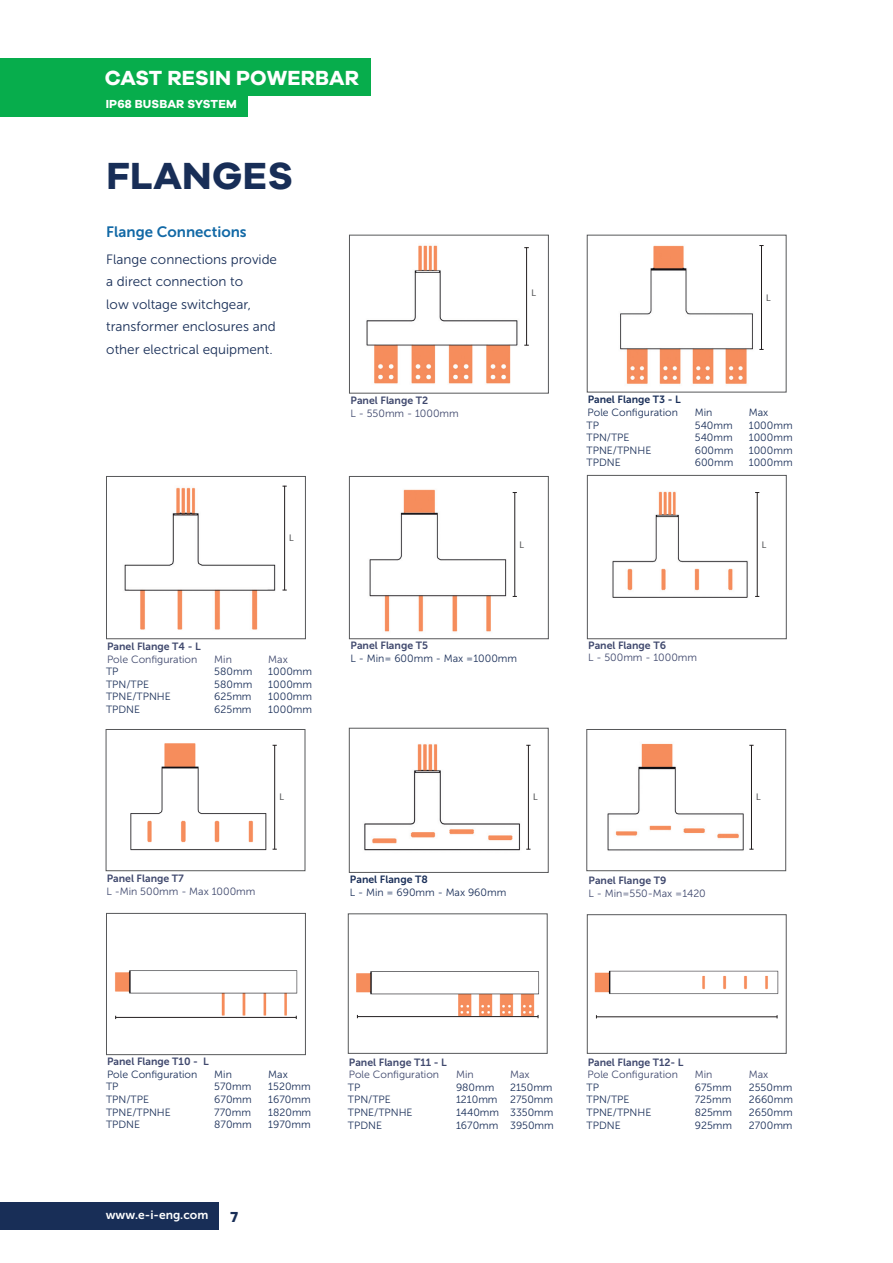
<style>
.page{position:relative;width:893px;height:1263px;background:#fff}
.page>*{position:absolute;margin:0;border:0;box-sizing:border-box;transform-origin:0 0}
.t1{font:700 39px "Galano Grotesque DEMO";letter-spacing:.01em;color:#182e57}
.t2{font:700 21.15px "Galano Grotesque DEMO";letter-spacing:.005em;color:#fff}
.t3{font:15px "Museo Sans 700";color:#1269a6}
.t4{font:700 15px "Galano Grotesque DEMO";color:#182e57}
.BODYTEXT{font:13.5px/22.5px "Museo Sans 300";color:#182e57}
.t5{font:700 12px "Galano Grotesque DEMO";letter-spacing:.01em;color:#fff}
.t6{font:12px "Museo Sans 700";color:#fff}
.Caption2{font:10.5px "Museo Sans 300";color:#192e58}
.Caption2-2{font:10.5px "Museo Sans 300";color:#3f486d}
.t7{font:10.5px "Museo Sans 700";color:#3f486d}
.t8{font:10.5px "Museo Sans 700";color:#192e58}
.t9{font:9.75px "Myriad Pro";color:#57585a}
</style>
<div class="page">
<img style="left:366px;top:245px;width:163px;height:139px">
<hr style="left:526px;top:247px;width:1px;height:98px;background:#231f20">
<div style="left:349px;top:235px;width:200px;height:158px;border:1px solid #57585a"></div>
<img style="left:620px;top:245px;width:143px;height:139px">
<img style="left:124px;top:485px;width:163px;height:145px">
<div style="left:106px;top:476px;width:200px;height:163px;border:1px solid #57585a"></div>
<img style="left:369px;top:489px;width:148px;height:143px">
<div style="left:349px;top:476px;width:199px;height:163px;border:1px solid #57585a"></div>
<img style="left:612px;top:491px;width:148px;height:107px">
<div style="left:587px;top:475px;width:199px;height:164px;border:1px solid #57585a"></div>
<img style="left:130px;top:743px;width:147px;height:108px">
<div style="left:106px;top:729px;width:199px;height:142px;border:1px solid #57585a"></div>
<img style="left:364px;top:744px;width:167px;height:107px">
<div style="left:349px;top:728px;width:199px;height:145px;border:1px solid #57585a"></div>
<img style="left:607px;top:743px;width:147px;height:108px">
<div style="left:587px;top:729px;width:199px;height:142px;border:1px solid #57585a"></div>
<img style="left:115px;top:970px;width:183px;height:50px">
<div style="left:106px;top:913px;width:200px;height:142px;border:1px solid #57585a"></div>
<hr style="left:116px;top:1017px;width:180px;height:1px;background:#231f20">
<img style="left:356px;top:971px;width:183px;height:48px">
<hr style="left:357px;top:1016px;width:181px;height:1px;background:#231f20">
<img style="left:594px;top:970px;width:185px;height:49px">
<div style="left:587px;top:914px;width:199px;height:139px;border:1px solid #57585a"></div>
<hr style="left:596px;top:1016px;width:181px;height:1px;background:#231f20">
<hr style="left:761px;top:245px;width:1px;height:104px;background:#231f20">
<hr style="left:514px;top:492px;width:1px;height:104px;background:#231f20">
<hr style="left:284px;top:486px;width:1px;height:104px;background:#231f20">
<hr style="left:274px;top:745px;width:1px;height:104px;background:#231f20">
<hr style="left:528px;top:745px;width:1px;height:104px;background:#231f20">
<hr style="left:751px;top:745px;width:1px;height:104px;background:#231f20">
<hr style="left:757px;top:492px;width:1px;height:104px;background:#231f20">
<div style="left:0;top:96px;width:248px;height:21px;background:#07ad4c"></div>
<div style="left:0;top:58px;width:371px;height:38px;background:#07ad4c"></div>
<div style="left:0;top:1202px;width:219px;height:27px;background:#182e57"></div>
<h2 class="t2" style="left:105px;top:68px;width:256px">CAST RESIN POWERBAR</h2>
<p class="t5" style="left:106px;top:99px;width:132px">IP68 BUSBAR SYSTEM</p>
<h1 class="t1" style="left:106px;top:159px;width:188px">FLANGES</h1>
<h2 class="t3" style="left:106px;top:223px;width:142px">Flange Connections</h2>
<p class="BODYTEXT" style="left:106px;top:248px;width:172px">Flange connections provide a direct connection to<br>low voltage switchgear, transformer enclosures and other electrical equipment.</p>
<p class="t7" style="left:351px;top:395px;width:79px">Panel Flange T2</p>
<p class="Caption2-2" style="left:350px;top:408px;width:110px">L - 550mm - 1000mm</p>
<p class="t9" style="left:531px;top:287px;width:6px">L</p>
<p class="t9" style="left:289px;top:532px;width:6px">L</p>
<p class="t7" style="left:107px;top:640px;width:95px">Panel Flange T4 - L</p>
<p class="Caption2-2" style="left:107px;top:653px;width:92px">Pole Configuration</p>
<p class="Caption2-2" style="left:214px;top:653px;width:19px">Min</p>
<p class="Caption2-2" style="left:268px;top:653px;width:21px">Max</p>
<p class="Caption2" style="left:106px;top:666px;width:14px">TP</p>
<p class="Caption2" style="left:214px;top:666px;width:39px">580mm</p>
<p class="Caption2" style="left:268px;top:666px;width:45px">1000mm</p>
<p class="Caption2" style="left:106px;top:678px;width:44px">TPN/TPE</p>
<p class="Caption2" style="left:214px;top:678px;width:39px">580mm</p>
<p class="Caption2" style="left:268px;top:678px;width:45px">1000mm</p>
<p class="Caption2" style="left:106px;top:691px;width:66px">TPNE/TPNHE</p>
<p class="Caption2" style="left:214px;top:691px;width:39px">625mm</p>
<p class="Caption2" style="left:268px;top:691px;width:45px">1000mm</p>
<p class="Caption2" style="left:106px;top:704px;width:36px">TPDNE</p>
<p class="Caption2" style="left:214px;top:704px;width:39px">625mm</p>
<p class="Caption2" style="left:268px;top:704px;width:45px">1000mm</p>
<p class="t9" style="left:519px;top:538px;width:6px">L</p>
<p class="t7" style="left:351px;top:639px;width:79px">Panel Flange T5</p>
<p class="Caption2" style="left:350px;top:652px;width:168px">L - Min= 600mm - Max =1000mm</p>
<p class="t9" style="left:766px;top:291px;width:6px">L</p>
<p class="t8" style="left:588px;top:394px;width:95px">Panel Flange T3 - L</p>
<p class="Caption2" style="left:587px;top:407px;width:92px">Pole Configuration</p>
<p class="Caption2" style="left:695px;top:407px;width:19px">Min</p>
<p class="Caption2" style="left:749px;top:407px;width:21px">Max</p>
<p class="Caption2" style="left:587px;top:419px;width:14px">TP</p>
<p class="Caption2" style="left:695px;top:419px;width:39px">540mm</p>
<p class="Caption2" style="left:749px;top:419px;width:45px">1000mm</p>
<p class="Caption2" style="left:587px;top:432px;width:44px">TPN/TPE</p>
<p class="Caption2" style="left:695px;top:432px;width:39px">540mm</p>
<p class="Caption2" style="left:749px;top:432px;width:45px">1000mm</p>
<p class="Caption2" style="left:587px;top:444px;width:66px">TPNE/TPNHE</p>
<p class="Caption2" style="left:695px;top:444px;width:40px">600mm</p>
<p class="Caption2" style="left:749px;top:444px;width:45px">1000mm</p>
<p class="Caption2" style="left:587px;top:457px;width:36px">TPDNE</p>
<p class="Caption2" style="left:695px;top:457px;width:40px">600mm</p>
<p class="Caption2" style="left:749px;top:457px;width:45px">1000mm</p>
<p class="t7" style="left:588px;top:639px;width:79px">Panel Flange T6</p>
<p class="Caption2-2" style="left:588px;top:652px;width:111px">L - 500mm - 1000mm</p>
<p class="t9" style="left:762px;top:538px;width:6px">L</p>
<p class="t9" style="left:279px;top:791px;width:6px">L</p>
<p class="t9" style="left:533px;top:791px;width:6px">L</p>
<p class="t9" style="left:756px;top:791px;width:6px">L</p>
<p class="t7" style="left:107px;top:873px;width:79px">Panel Flange T7</p>
<p class="Caption2-2" style="left:107px;top:885px;width:150px">L -Min 500mm - Max 1000mm</p>
<p class="t8" style="left:350px;top:873px;width:79px">Panel Flange T8</p>
<p class="Caption2" style="left:350px;top:886px;width:158px">L - Min = 690mm - Max 960mm</p>
<p class="t7" style="left:589px;top:875px;width:79px">Panel Flange T9</p>
<p class="Caption2-2" style="left:588px;top:888px;width:119px">L - Min=550-Max =1420</p>
<p class="t7" style="left:107px;top:1056px;width:103px">Panel Flange T10 - L</p>
<p class="Caption2" style="left:107px;top:1068px;width:92px">Pole Configuration</p>
<p class="Caption2" style="left:214px;top:1068px;width:19px">Min</p>
<p class="Caption2" style="left:268px;top:1068px;width:21px">Max</p>
<p class="Caption2" style="left:106px;top:1081px;width:14px">TP</p>
<p class="Caption2" style="left:214px;top:1081px;width:39px">570mm</p>
<p class="Caption2" style="left:268px;top:1081px;width:44px">1520mm</p>
<p class="Caption2" style="left:106px;top:1094px;width:44px">TPN/TPE</p>
<p class="Caption2" style="left:214px;top:1094px;width:39px">670mm</p>
<p class="Caption2" style="left:268px;top:1094px;width:44px">1670mm</p>
<p class="Caption2" style="left:106px;top:1106px;width:66px">TPNE/TPNHE</p>
<p class="Caption2" style="left:214px;top:1106px;width:38px">770mm</p>
<p class="Caption2" style="left:268px;top:1106px;width:44px">1820mm</p>
<p class="Caption2" style="left:106px;top:1119px;width:36px">TPDNE</p>
<p class="Caption2" style="left:214px;top:1119px;width:39px">870mm</p>
<p class="Caption2" style="left:268px;top:1119px;width:44px">1970mm</p>
<p class="t6" style="left:106px;top:1208px;width:104px">www.e-i-eng.com</p>
<h3 class="t4" style="left:230px;top:1210px;width:9px">7</h3>
<p class="t7" style="left:349px;top:1056px;width:99px">Panel Flange T11 - L</p>
<p class="Caption2-2" style="left:349px;top:1069px;width:92px">Pole Configuration</p>
<p class="Caption2-2" style="left:456px;top:1069px;width:19px">Min</p>
<p class="Caption2-2" style="left:510px;top:1069px;width:21px">Max</p>
<p class="Caption2" style="left:348px;top:1081px;width:14px">TP</p>
<p class="Caption2" style="left:456px;top:1081px;width:40px">980mm</p>
<p class="Caption2" style="left:510px;top:1081px;width:44px">2150mm</p>
<p class="Caption2" style="left:348px;top:1094px;width:44px">TPN/TPE</p>
<p class="Caption2" style="left:456px;top:1094px;width:99px">1210mm 2750mm</p>
<p class="Caption2" style="left:348px;top:1107px;width:66px">TPNE/TPNHE</p>
<p class="Caption2" style="left:456px;top:1107px;width:99px">1440mm 3350mm</p>
<p class="Caption2" style="left:348px;top:1119px;width:36px">TPDNE</p>
<p class="Caption2" style="left:456px;top:1119px;width:99px">1670mm 3950mm</p>
<p class="t7" style="left:588px;top:1056px;width:97px">Panel Flange T12- L</p>
<p class="Caption2-2" style="left:587px;top:1069px;width:92px">Pole Configuration</p>
<p class="Caption2-2" style="left:695px;top:1069px;width:19px">Min</p>
<p class="Caption2-2" style="left:749px;top:1069px;width:21px">Max</p>
<p class="Caption2" style="left:587px;top:1081px;width:14px">TP</p>
<p class="Caption2" style="left:695px;top:1081px;width:38px">675mm</p>
<p class="Caption2" style="left:749px;top:1081px;width:45px">2550mm</p>
<p class="Caption2" style="left:587px;top:1094px;width:44px">TPN/TPE</p>
<p class="Caption2" style="left:695px;top:1094px;width:38px">725mm</p>
<p class="Caption2" style="left:749px;top:1094px;width:46px">2660mm</p>
<p class="Caption2" style="left:587px;top:1107px;width:66px">TPNE/TPNHE</p>
<p class="Caption2" style="left:695px;top:1107px;width:39px">825mm</p>
<p class="Caption2" style="left:749px;top:1107px;width:45px">2650mm</p>
<p class="Caption2" style="left:587px;top:1119px;width:36px">TPDNE</p>
<p class="Caption2" style="left:695px;top:1119px;width:39px">925mm</p>
<p class="Caption2" style="left:749px;top:1119px;width:45px">2700mm</p>
</div>
